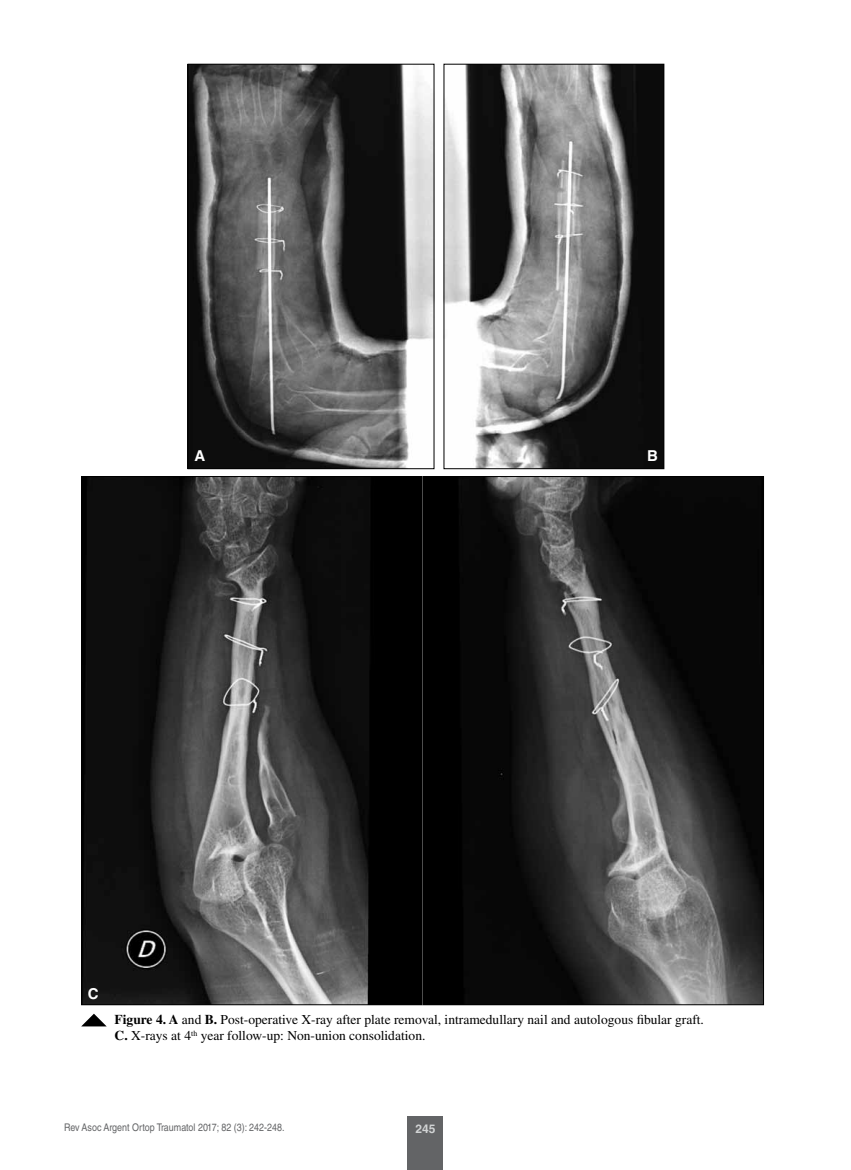
<style>
.page{position:relative;width:851px;height:1170px;background:#fff}
.page>*{position:absolute;margin:0;border:0;box-sizing:border-box;transform-origin:0 0}
.t1{font:700 15px "Helvetica LT Std";color:#fff}
.t2{font:13.5px/16.2px "Times LT Std";color:#000}
.t3{font:700 12px "Helvetica LT Std";color:#d1d3d4}
.t4{font:10.5px "Helvetica LT Std";color:#636466;scale:.85 1}
.s1{font-weight:700}
</style>
<div class="page">
<div style="left:407px;top:1116px;width:36px;height:53px;background:#636466"></div>
<img style="left:83px;top:478px;width:678px;height:525px">
<img style="left:189px;top:66px;width:243px;height:401px">
<div style="left:187px;top:64px;width:247px;height:405px;border:1px solid #000"></div>
<img style="left:445px;top:66px;width:217px;height:401px">
<div style="left:443px;top:64px;width:221px;height:405px;border:1px solid #000"></div>
<svg style="left:81px;top:1013px;width:25px;height:13px"></svg>
<p class="t1" style="left:194px;top:447px;width:12px">A</p>
<p class="t1" style="left:647px;top:447px;width:12px">B</p>
<p class="t1" style="left:88px;top:984px;width:12px">C</p>
<p class="t2" style="left:115px;top:1011px;width:590px"><span class="s1">Figure 4. A</span> and <span class="s1">B.</span> Post-operative X-ray after plate removal, intramedullary nail and autologous fibular graft.<br><span class="s1">C.</span> X-rays at 4<sup>th</sup> year follow-up: Non-union consolidation.</p>
<p class="t4" style="left:64px;top:1121px;width:261px">Rev Asoc Argent Ortop Traumatol 2017; 82 (3): 242-248.</p>
<p class="t3" style="left:415px;top:1121px;width:22px">245</p>
</div>
